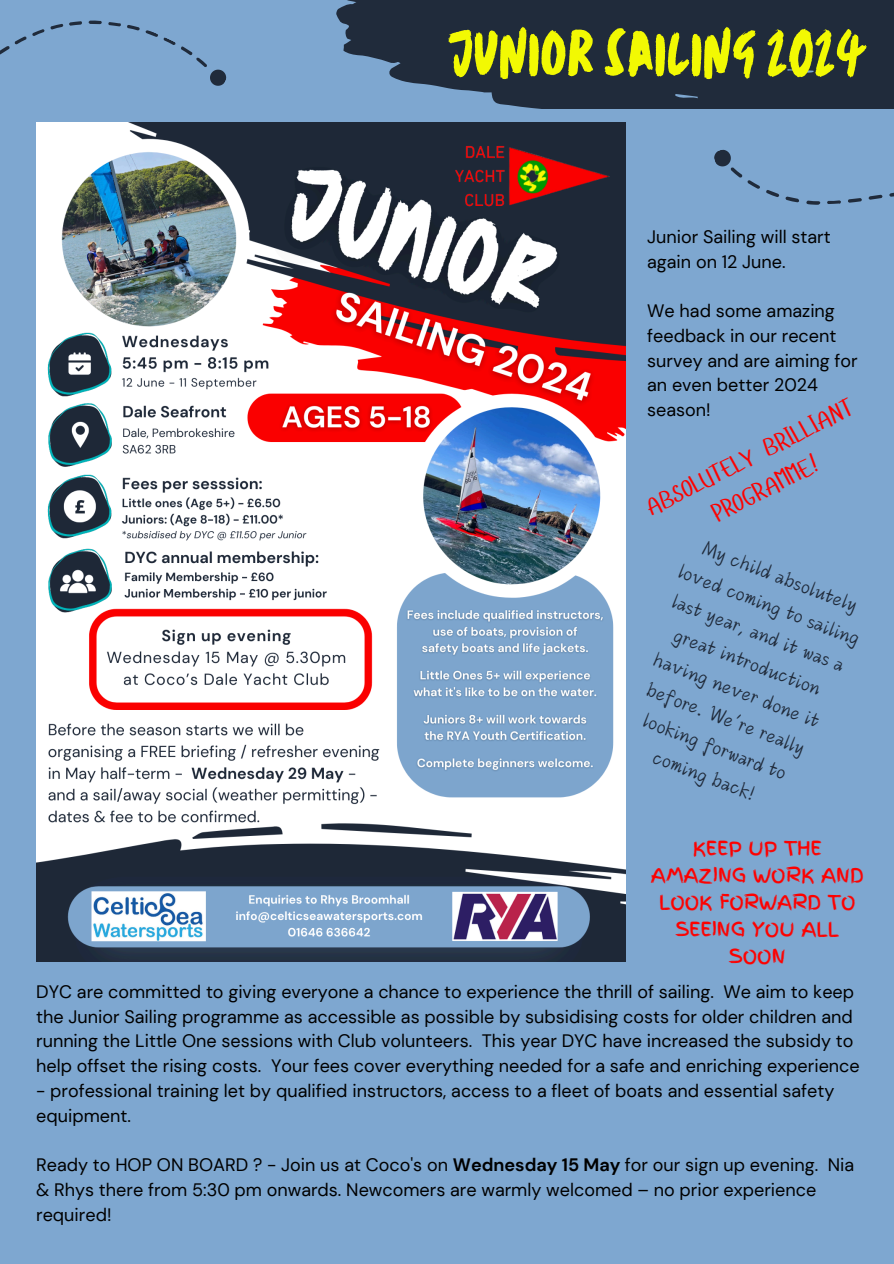
<style>
.page{position:relative;width:894px;height:1264px;background:#fff}
.page>*{position:absolute;margin:0;border:0;box-sizing:border-box;transform-origin:0 0}
.t1{font:60px "TC October Regular";color:#f2f903}
.t2{font:25.5px/35px "Hangyaboly";color:#fd0100;text-align:center}
.t3{font:22.5px/30.5px "Canva Tickler";color:#202b3b;text-align:center}
.t4{font:19.5px/27px "Finger Paint";color:#fd0100;text-align:center}
.t5{font:18px/24.8px "DM Sans";color:#000}
.s1{font-weight:700}
</style>
<div class="page">
<div style="left:0;top:0;width:893px;height:1263px;background:#7ea7d0"></div>
<svg style="left:714px;top:149px;width:179px;height:56px"></svg>
<svg style="left:210px;top:69px;width:17px;height:17px"></svg>
<svg style="left:0;top:20px;width:210px;height:103px"></svg>
<svg style="left:336px;top:0;width:557px;height:109px;background:#293649"></svg>
<img style="left:36px;top:123px;width:589px;height:838px">
<p class="t1" style="left:446px;top:8px;width:422px">JUNIOR SAILING 2024</p>
<h1 class="t5" style="left:647px;top:224px;width:185px">Junior Sailing will start again on 12 June.</h1>
<p class="t5" style="left:647px;top:298px;width:212px">We had some amazing feedback in our recent survey and are aiming for an even better 2024 season!</p>
<p class="t2" style="left:638px;top:492px;width:231px;rotate:-27deg">ABSOLUTELY BRILLIANT<br>PROGRAMME!</p>
<h2 class="t3" style="left:695px;top:527px;width:194px;rotate:21deg">My child absolutely loved coming to sailing last year, and it was a great introduction having never done it before. We’re really looking forward to coming back!</h2>
<h3 class="t4" style="left:650px;top:834px;width:214px">KEEP UP THE<br>AMAZING WORK AND<br>LOOK FORWARD TO<br>SEEING YOU ALL<br>SOON</h3>
<p class="t5" style="left:36px;top:979px;width:824px">DYC are committed to giving everyone a chance to experience the thrill of sailing. We aim to keep the Junior Sailing programme as accessible as possible by subsidising costs for older children and running the Little One sessions with Club volunteers. This year DYC have increased the subsidy to help offset the rising costs. Your fees cover everything needed for a safe and enriching experience</p>
<p class="t5" style="left:36px;top:1078px;width:799px">- professional training let by qualified instructors, access to a fleet of boats and essential safety equipment.</p>
<p class="t5" style="left:36px;top:1152px;width:819px">Ready to HOP ON BOARD ? - Join us at Coco's on <span class="s1">Wednesday 15 May</span> for our sign up evening. Nia &amp; Rhys there from 5:30 pm onwards. Newcomers are warmly welcomed – no prior experience required!</p>
</div>
